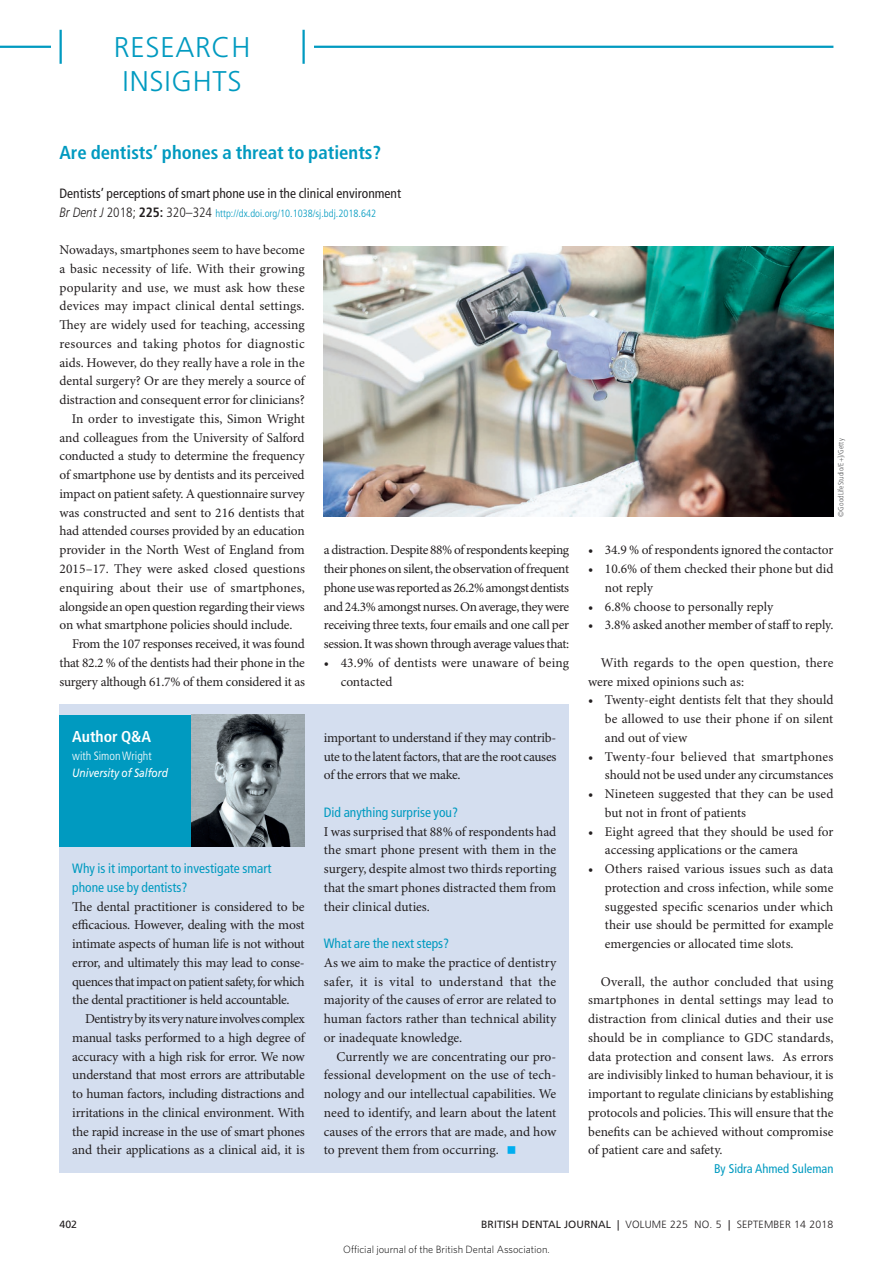
<style>
.page{position:relative;width:893px;height:1263px;background:#fff}
.page>*{position:absolute;margin:0;border:0;box-sizing:border-box;transform-origin:0 0}
.t1{font:300 28.5px/34.2px "Frutiger LT Std";letter-spacing:.025em;color:#009ac0;text-align:center}
.RI___header_1_no_lin{font:700 condensed 18.75px "Frutiger LT Std";color:#009ac0}
.RI___Q_A_head{font:700 condensed 15.75px "Frutiger LT Std";color:#fff}
.body_9pt_justified{font:13.5px/18.8px "Minion Pro";letter-spacing:-.015em;color:#231f20;text-align:justify}
.body_9pt_justified_1{font:13.5px/18.8px "Minion Pro";letter-spacing:-.005em;color:#231f20;text-align:justify}
.RI_-_Q{font:condensed 13.5px/18.8px "Frutiger LT Std";color:#009ac0}
.RI___subhead{font:condensed 13.5px "Frutiger LT Std";color:#231f20}
.body_9pt_justified-2{font:13.35px/18.8px "Minion Pro";letter-spacing:-.005em;color:#231f20;text-align:justify}
.body_9pt_justified_1-2{font:13.35px/18.8px "Minion Pro";letter-spacing:-.01em;color:#231f20;text-align:justify}
.RI_-_byline___3{font:condensed 12.6px "Frutiger LT Std";color:#009ac0}
.RI___Q_A_paper_subhe{font:italic 12px "Frutiger LT Std";color:#fff;scale:.85 1}
.RI___Q_A_Name{font:300 condensed 12px "Frutiger LT Std";color:#fff}
.RI_-_web_link{font:300 condensed 10.5px "Frutiger LT Std";color:#009ac0}
.page_footer{font:300 10.5px "Frutiger LT Std";letter-spacing:.02em;color:#231f20}
.t2{font:300 10.5px "Whitney";color:#000}
.page_footer-2{font:10.5px "Frutiger LT Std";color:#231f20}
.photo_credit{font:300 condensed 7.5px "Frutiger LT Std";letter-spacing:.01em;color:#57585a}
.s1{font-style:italic;font-stretch:normal;font-size:13.5px;color:#231f20}
.s2{font-size:13.5px;color:#231f20}
.s3{font-weight:700;font-size:13.5px;color:#231f20}
.s4{font-weight:400}
</style>
<div class="page">
<img style="left:324px;top:247px;width:509px;height:270px">
<div style="left:60px;top:704px;width:509px;height:469px;background:#d4deef"></div>
<div style="left:60px;top:715px;width:245px;height:131px;background:#009ac0"></div>
<img style="left:192px;top:715px;width:113px;height:131px">
<hr style="left:0;top:46px;width:833px;height:2px;background:#009ac0">
<div style="left:51px;top:30px;width:262px;height:34px;background:#fff"></div>
<hr style="left:302px;top:30px;width:3px;height:34px;background:#009ac0">
<hr style="left:60px;top:30px;width:2px;height:34px;background:#009ac0">
<h1 class="t1" style="left:114px;top:30px;width:138px">RESEARCH<br>INSIGHTS</h1>
<p class="RI___header_1_no_lin" style="left:60px;top:141px;width:323px">Are dentists’ phones a threat to patients?</p>
<p class="RI___subhead" style="left:60px;top:185px;width:343px">Dentists’ perceptions of smart phone use in the clinical environment</p>
<p class="RI_-_web_link" style="left:60px;top:207px;width:318px"><span class="s1">Br Dent J</span> <span class="s2">2018;</span> <span class="s3">225:</span> <span class="s2">320–324</span> http://dx.doi.org/10.1038/sj.bdj.2018.642</p>
<p class="body_9pt_justified_1-2" style="left:60px;top:241px;width:247px">Nowadays, smartphones seem to have become a basic necessity of life. With their growing popularity and use, we must ask how these devices may impact clinical dental settings.<br>They are widely used for teaching, accessing resources and taking photos for diagnostic aids. However, do they really have a role in the dental surgery? Or are they merely a source of distraction and consequent error for clinicians?</p>
<p class="body_9pt_justified-2" style="left:60px;top:410px;width:247px;text-indent:12px">In order to investigate this, Simon Wright and colleagues from the University of Salford conducted a study to determine the frequency of smartphone use by dentists and its perceived impact on patient safety. A questionnaire survey was constructed and sent to 216 dentists that had attended courses provided by an education provider in the North West of England from 2015–17. They were asked closed questions enquiring about their use of smartphones, alongside an open question regarding their views on what smartphone policies should include.</p>
<p class="body_9pt_justified-2" style="left:60px;top:635px;width:247px;text-indent:13px">From the 107 responses received, it was found that 82.2 % of the dentists had their phone in the surgery although 61.7% of them considered it as</p>
<p class="RI___Q_A_head" style="left:72px;top:727px;width:80px">Author Q&amp;A</p>
<p class="RI___Q_A_Name" style="left:72px;top:748px;width:81px">with Simon Wright</p>
<p class="RI___Q_A_paper_subhe" style="left:72px;top:766px;width:114px">University of Salford</p>
<p class="RI_-_Q" style="left:72px;top:859px;width:201px">Why is it important to investigate smart phone use by dentists?</p>
<p class="body_9pt_justified_1" style="left:72px;top:897px;width:234px">The dental practitioner is considered to be efficacious. However, dealing with the most intimate aspects of human life is not without error, and ultimately this may lead to conse&shy;quences that impact on patient safety, for which the dental practitioner is held accountable.</p>
<p class="body_9pt_justified" style="left:72px;top:1010px;width:234px;text-indent:13px">Dentistry by its very nature involves complex manual tasks performed to a high degree of accuracy with a high risk for error. We now understand that most errors are attributable to human factors, including distractions and irritations in the clinical environment. With the rapid increase in the use of smart phones and their applications as a clinical aid, it is</p>
<p class="body_9pt_justified-2" style="left:324px;top:541px;width:247px">a distraction. Despite 88% of respondents keeping their phones on silent, the observation of frequent phone use was reported as 26.2% amongst dentists and 24.3% amongst nurses. On average, they were receiving three texts, four emails and one call per session. It was shown through average values that:</p>
<p class="body_9pt_justified-2" style="left:341px;top:654px;width:230px;text-indent:-17px">• 43.9% of dentists were unaware of being contacted</p>
<p class="body_9pt_justified" style="left:324px;top:729px;width:234px">important to understand if they may contrib&shy;ute to the latent factors, that are the root causes of the errors that we make.</p>
<p class="RI_-_Q" style="left:324px;top:803px;width:136px">Did anything surprise you?</p>
<p class="body_9pt_justified_1" style="left:324px;top:822px;width:234px">I was surprised that 88% of respondents had the smart phone present with them in the surgery, despite almost two thirds reporting that the smart phones distracted them from their clinical duties.</p>
<p class="RI_-_Q" style="left:324px;top:934px;width:127px">What are the next steps?</p>
<p class="body_9pt_justified_1" style="left:324px;top:954px;width:234px">As we aim to make the practice of dentistry safer, it is vital to understand that the majority of the causes of error are related to human factors rather than technical ability or inadequate knowledge.</p>
<p class="body_9pt_justified" style="left:324px;top:1047px;width:234px;text-indent:13px">Currently we are concentrating our pro&shy;fessional development on the use of tech&shy;nology and our intellectual capabilities. We need to identify, and learn about the latent causes of the errors that are made, and how to prevent them from occurring.</p>
<p class="photo_credit" style="left:836px;top:517px;width:80px;rotate:-90deg">©GoodLifeStudio/E+]/Getty</p>
<p class="body_9pt_justified-2" style="left:588px;top:541px;width:247px">• 34.9 % of respondents ignored the contactor</p>
<p class="body_9pt_justified-2" style="left:605px;top:560px;width:230px;text-indent:-17px">• 10.6% of them checked their phone but did not reply</p>
<p class="body_9pt_justified-2" style="left:588px;top:597px;width:187px">• 6.8% choose to personally reply</p>
<p class="body_9pt_justified-2" style="left:588px;top:616px;width:247px">• 3.8% asked another member of staff to reply.</p>
<p class="body_9pt_justified-2" style="left:588px;top:654px;width:247px;text-indent:13px">With regards to the open question, there were mixed opinions such as:</p>
<p class="body_9pt_justified-2" style="left:605px;top:691px;width:230px;text-indent:-17px">• Twenty-eight dentists felt that they should be allowed to use their phone if on silent and out of view</p>
<p class="body_9pt_justified-2" style="left:588px;top:747px;width:247px;text-align:right">• Twenty-four believed that smartphones should not be used under any circumstances</p>
<p class="body_9pt_justified-2" style="left:605px;top:785px;width:230px;text-indent:-17px">• Nineteen suggested that they can be used but not in front of patients</p>
<p class="body_9pt_justified-2" style="left:605px;top:822px;width:230px;text-indent:-17px">• Eight agreed that they should be used for accessing applications or the camera</p>
<p class="body_9pt_justified-2" style="left:605px;top:860px;width:230px;text-indent:-17px">• Others raised various issues such as data protection and cross infection, while some suggested specific scenarios under which their use should be permitted for example emergencies or allocated time slots.</p>
<p class="body_9pt_justified-2" style="left:588px;top:972px;width:247px;text-indent:13px">Overall, the author concluded that using smartphones in dental settings may lead to distraction from clinical duties and their use should be in compliance to GDC standards, data protection and consent laws. As errors are indivisibly linked to human behaviour, it is important to regulate clinicians by establishing protocols and policies. This will ensure that the benefits can be achieved without compromise of patient care and safety.</p>
<p class="RI_-_byline___3" style="left:714px;top:1161px;width:121px">By Sidra Ahmed Suleman</p>
<p class="page_footer-2" style="left:60px;top:1218px;width:19px">402</p>
<p class="page_footer" style="left:481px;top:1219px;width:354px"><span class="s4">BRITISH DENTAL JOURNAL |</span> VOLUME 225 NO. 5 <span class="s4">|</span> SEPTEMBER 14 2018</p>
<p class="t2" style="left:343px;top:1243px;width:208px">Official journal of the British Dental Association.</p>
</div>
